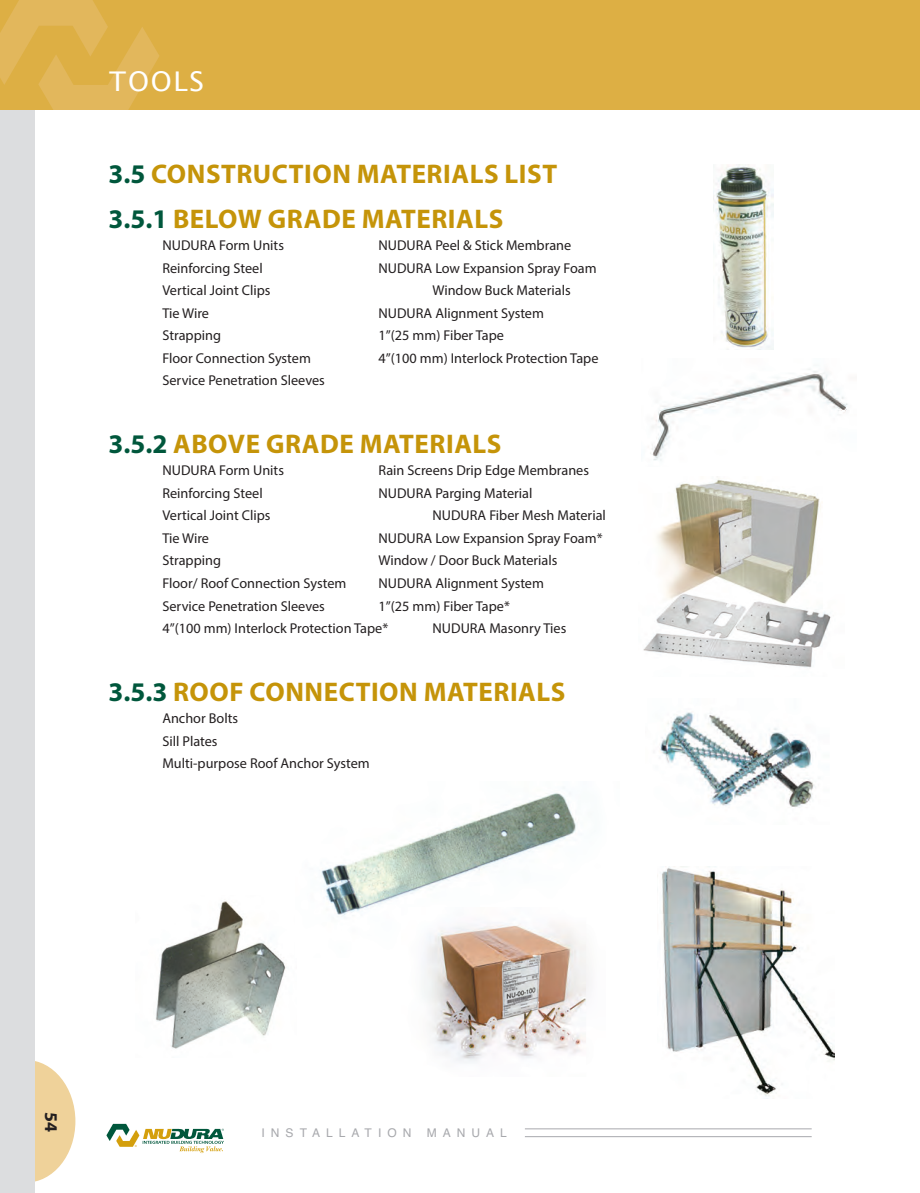
<style>
.page{position:relative;width:920px;height:1193px;background:#fff}
.page>*{position:absolute;margin:0;border:0;box-sizing:border-box;transform-origin:0 0}
.t1{font:700 27px/45px "Myriad Pro";letter-spacing:.02em;color:#c59409}
.t2{font:27px "Lucida Grande";letter-spacing:.065em;color:#fff}
.t3{font:700 18px "Myriad Pro";color:#231f20}
.t4{font:14.25px/22.5px "Myriad Pro";color:#231f20}
.t5{font:12px "Helvetica";letter-spacing:.5em;color:#a8a9ad}
.s1{color:#00573c}
</style>
<div class="page">
<div style="left:0;top:0;width:919px;height:110px;background:#ddaf44"></div>
<svg style="left:35px;top:1061px;width:40px;height:121px"></svg>
<hr style="left:525px;top:1128px;width:286px;height:1px;background:#a8a9ad">
<hr style="left:525px;top:1136px;width:286px;height:1px;background:#a8a9ad">
<svg style="left:106px;top:1123px;width:118px;height:29px"></svg>
<div style="left:0;top:110px;width:35px;height:1082px;background:#dcdddf"></div>
<img style="left:713px;top:164px;width:60px;height:185px">
<img style="left:650px;top:369px;width:198px;height:92px">
<img style="left:643px;top:476px;width:188px;height:192px">
<img style="left:657px;top:866px;width:177px;height:231px">
<img style="left:156px;top:901px;width:130px;height:148px">
<img style="left:659px;top:712px;width:157px;height:95px">
<img style="left:321px;top:793px;width:255px;height:124px">
<img style="left:401px;top:907px;width:188px;height:156px">
<svg style="left:0;top:0;width:159px;height:110px"></svg>
<h1 class="t2" style="left:109px;top:65px;width:96px">TOOLS</h1>
<h1 class="t1" style="left:108px;top:153px;width:450px"><span class="s1">3.5</span> CONSTRUCTION MATERIALS LIST<br><span class="s1">3.5.1</span> BELOW GRADE MATERIALS</h1>
<p class="t4" style="left:162px;top:235px;width:123px">NuDurA Form units</p>
<p class="t4" style="left:378px;top:235px;width:194px">NuDurA Peel &amp; Stick Membrane</p>
<p class="t4" style="left:162px;top:258px;width:102px">reinforcing Steel</p>
<p class="t4" style="left:378px;top:258px;width:220px">NuDurA Low expansion Spray Foam</p>
<p class="t4" style="left:162px;top:280px;width:110px">Vertical Joint Clips</p>
<p class="t4" style="left:432px;top:280px;width:140px">Window Buck Materials</p>
<p class="t4" style="left:162px;top:303px;width:48px">Tie Wire</p>
<p class="t4" style="left:378px;top:303px;width:167px">NuDurA Alignment System</p>
<p class="t4" style="left:162px;top:325px;width:60px">Strapping</p>
<p class="t4" style="left:378px;top:325px;width:127px">1”(25 mm) Fiber Tape</p>
<p class="t4" style="left:162px;top:348px;width:150px">Floor Connection System</p>
<p class="t4" style="left:378px;top:348px;width:221px">4”(100 mm) interlock Protection Tape</p>
<p class="t4" style="left:162px;top:370px;width:164px">Service Penetration Sleeves</p>
<h1 class="t1" style="left:108px;top:423px;width:394px"><span class="s1">3.5.2</span> ABOVE GRADE MATERIALS</h1>
<p class="t4" style="left:162px;top:460px;width:123px">NuDurA Form units</p>
<p class="t4" style="left:378px;top:460px;width:212px">rain Screens Drip edge Membranes</p>
<p class="t4" style="left:162px;top:483px;width:102px">reinforcing Steel</p>
<p class="t4" style="left:378px;top:483px;width:155px">NuDurA Parging Material</p>
<p class="t4" style="left:162px;top:505px;width:110px">Vertical Joint Clips</p>
<p class="t4" style="left:432px;top:505px;width:175px">NuDurA Fiber Mesh Material</p>
<p class="t4" style="left:162px;top:528px;width:48px">Tie Wire</p>
<p class="t4" style="left:378px;top:528px;width:225px">NuDurA Low expansion Spray Foam*</p>
<p class="t4" style="left:162px;top:550px;width:60px">Strapping</p>
<p class="t4" style="left:378px;top:550px;width:180px">Window / Door Buck Materials</p>
<p class="t4" style="left:162px;top:573px;width:185px">Floor/ roof Connection System</p>
<p class="t4" style="left:378px;top:573px;width:167px">NuDurA Alignment System</p>
<p class="t4" style="left:162px;top:595px;width:164px">Service Penetration Sleeves</p>
<p class="t4" style="left:162px;top:595px;width:349px;text-indent:216px">1”(25 mm) Fiber Tape*<br>4”(100 mm) interlock Protection Tape*</p>
<p class="t4" style="left:432px;top:618px;width:135px">NuDurA Masonry Ties</p>
<h1 class="t1" style="left:108px;top:671px;width:458px"><span class="s1">3.5.3</span> ROOF CONNECTION MATERIALS</h1>
<p class="t4" style="left:162px;top:708px;width:209px">Anchor Bolts<br>Sill Plates<br>Multi-purpose roof Anchor System</p>
<p class="t3" style="left:58px;top:1112px;width:21px;rotate:90deg">54</p>
<p class="t5" style="left:261px;top:1125px;width:151px">INSTALLATION</p>
<p class="t5" style="left:426px;top:1125px;width:82px">MANUAL</p>
</div>
